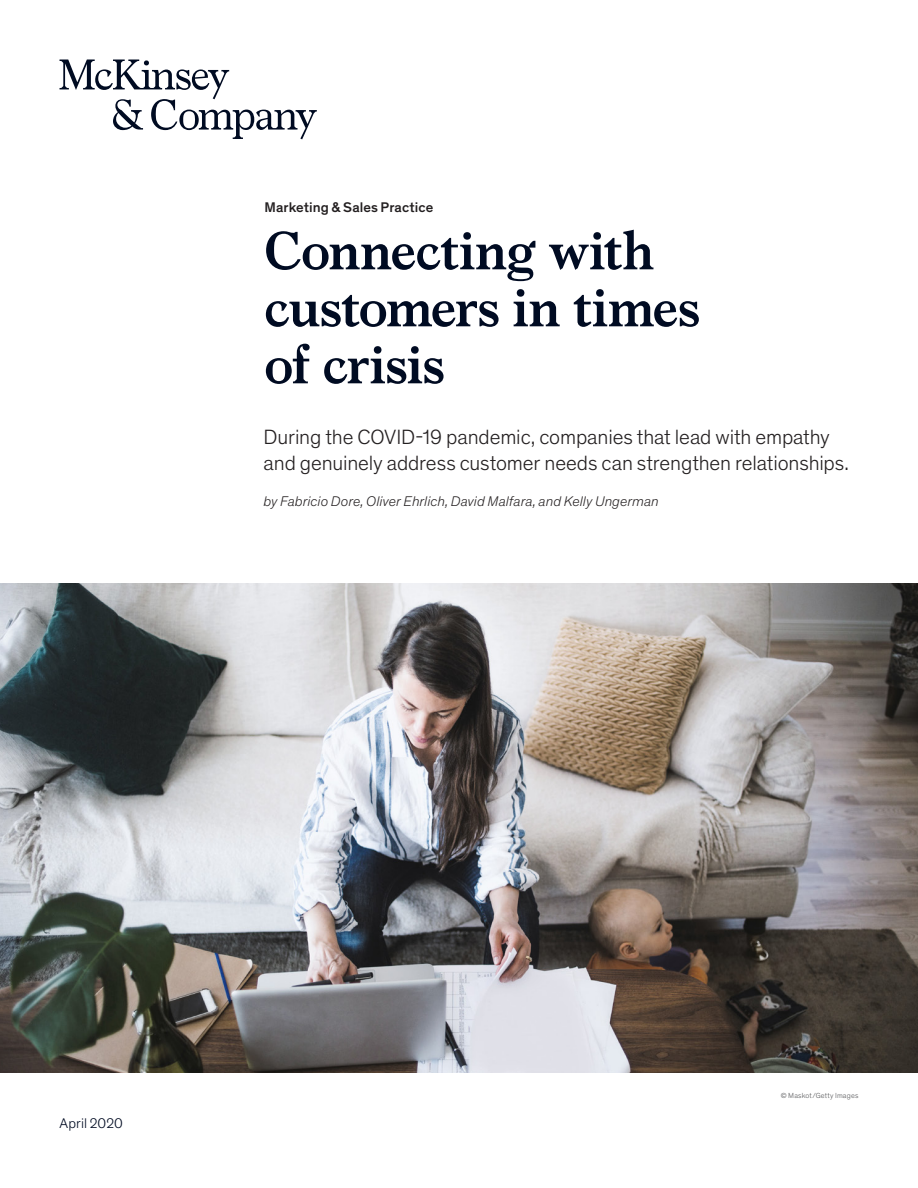
<style>
.page{position:relative;width:918px;height:1188px;background:#fff}
.page>*{position:absolute;margin:0;border:0;box-sizing:border-box;transform-origin:0 0}
.Title_of_article-dee{font:700 54px/57px "Bower";letter-spacing:-.01em;color:#000b22}
.Standfirst-Dek_Thein{font:300 21px/25.5px "Theinhardt Pan";letter-spacing:-.005em;color:#231f20}
.Author_byline{font:italic 300 14.25px "Theinhardt Pan";letter-spacing:.005em;color:#231f20}
.Eyebrow{font:500 14.25px "Theinhardt Pan";letter-spacing:.005em;color:#231f20}
.Cover_date_-_Deep_bl{font:300 14.25px "Theinhardt Pan";letter-spacing:.005em;color:#000b22}
.Art_Photo_credit{font:300 7.5px "Theinhardt Pan";letter-spacing:.025em;color:#57585a}
</style>
<div class="page">
<img style="left:0;top:583px;width:918px;height:489px">
<svg style="left:60px;top:60px;width:257px;height:79px"></svg>
<p class="Eyebrow" style="left:265px;top:197px;width:170px">Marketing &amp; Sales Practice</p>
<p class="Title_of_article-dee" style="left:265px;top:218px;width:437px">Connecting with customers in times of crisis</p>
<p class="Standfirst-Dek_Thein" style="left:264px;top:423px;width:587px">During the COVID-19 pandemic, companies that lead with empathy and genuinely address customer needs can strengthen relationships.</p>
<p class="Author_byline" style="left:264px;top:492px;width:397px">by Fabricio Dore, Oliver Ehrlich, David Malfara, and Kelly Ungerman</p>
<p class="Cover_date_-_Deep_bl" style="left:60px;top:1114px;width:65px">April 2020</p>
<p class="Art_Photo_credit" style="left:781px;top:1090px;width:79px">© Maskot/Getty Images</p>
</div>
